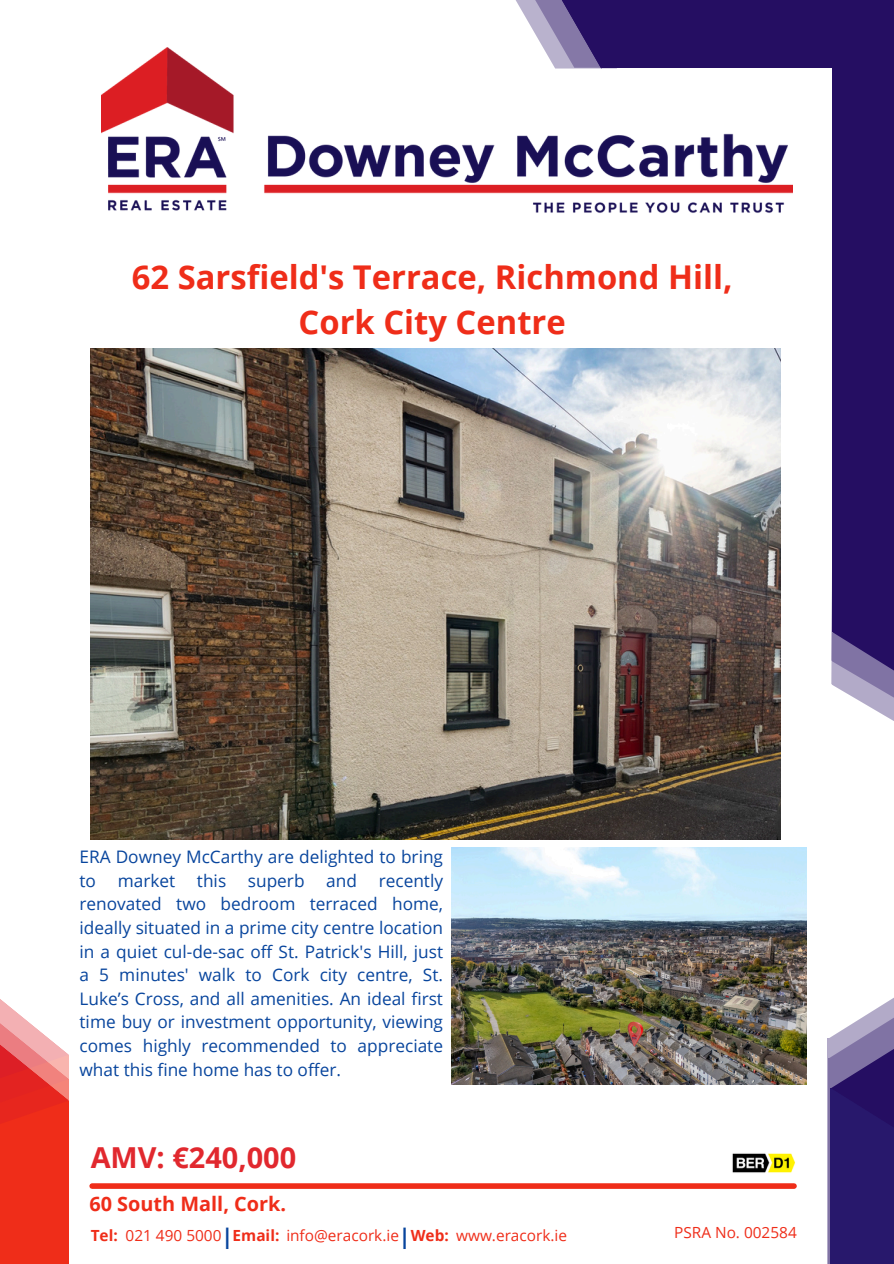
<style>
.page{position:relative;width:894px;height:1264px;background:#fff}
.page>*{position:absolute;margin:0;border:0;box-sizing:border-box;transform-origin:0 0}
.t1{font:700 32.7px/45px "Open Sans";color:#ef2d19;text-align:center}
.t2{font:700 28.8px "Open Sans";color:#e1282e}
.t3{font:700 21.3px "Open Sans";color:#08459d}
.t4{font:700 19.8px "Open Sans";color:#ef2d19}
.t5{font:17.25px/23.7px "Open Sans";color:#08459d}
.t6{font:15.3px "Open Sans";color:#ef2d19}
.t7{font:700 15.3px "Open Sans";color:#ef2d19}
</style>
<div class="page">
<svg style="left:515px;top:0;width:13px;height:21px"></svg>
<svg style="left:528px;top:0;width:27px;height:48px"></svg>
<div style="left:602px;top:0;width:291px;height:68px;background:#250e62"></div>
<svg style="left:831px;top:585px;width:62px;height:136px"></svg>
<div style="left:832px;top:0;width:61px;height:631px;background:#250e62"></div>
<svg style="left:832px;top:631px;width:61px;height:60px;background:#6c5d95"></svg>
<div style="left:92px;top:1183px;width:701px;height:5px;background:#ef2d19"></div>
<svg style="left:555px;top:0;width:47px;height:48px;background:#4f3d80"></svg>
<div style="left:0;top:1054px;width:68px;height:209px;background:#ef2d19"></div>
<svg style="left:0;top:999px;width:69px;height:155px"></svg>
<div style="left:826px;top:1038px;width:67px;height:225px;background:#b2aac8"></div>
<div style="left:828px;top:1058px;width:65px;height:205px;background:#28186c"></div>
<svg style="left:828px;top:998px;width:65px;height:142px"></svg>
<img style="left:101px;top:48px;width:691px;height:165px">
<img style="left:451px;top:847px;width:355px;height:237px">
<img style="left:91px;top:348px;width:689px;height:491px">
<img style="left:732px;top:1153px;width:63px;height:20px">
<h2 class="t1" style="left:132px;top:253px;width:602px">62 Sarsfield's Terrace, Richmond Hill,<br>Cork City Centre</h2>
<h3 class="t5" style="left:79px;top:844px;width:365px">ERA Downey McCarthy are delighted to bring to</h3>
<h3 class="t5" style="left:79px;top:868px;width:365px;text-align:justify;text-indent:299px">recently renovated two bedroom terraced home, ideally situated in a prime city centre location in a quiet cul-de-sac off St. Patrick's Hill, just a 5 minutes' walk to Cork city centre, St.<br>Luke’s Cross, and all amenities. An ideal first time buy or investment opportunity, viewing comes highly recommended to appreciate what this fine home has to offer.</h3>
<h3 class="t5" style="left:118px;top:868px;width:59px">market</h3>
<h3 class="t5" style="left:197px;top:868px;width:31px">this</h3>
<h3 class="t5" style="left:248px;top:868px;width:58px">superb</h3>
<h3 class="t5" style="left:326px;top:868px;width:32px">and</h3>
<p class="t2" style="left:91px;top:1137px;width:207px">AMV: €240,000</p>
<h1 class="t4" style="left:89px;top:1190px;width:198px">60 South Mall, Cork.</h1>
<p class="t7" style="left:91px;top:1224px;width:29px">Tel:</p>
<p class="t6" style="left:126px;top:1224px;width:97px">021 490 5000</p>
<p class="t3" style="left:221px;top:1220px;width:13px">|</p>
<p class="t7" style="left:232px;top:1224px;width:48px">Email:</p>
<p class="t6" style="left:286px;top:1224px;width:114px">info@eracork.ie</p>
<h4 class="t3" style="left:399px;top:1220px;width:13px">|</h4>
<p class="t7" style="left:410px;top:1224px;width:40px">Web:</p>
<p class="t6" style="left:456px;top:1224px;width:112px">www.eracork.ie</p>
<p class="t6" style="left:674px;top:1221px;width:124px">PSRA No. 002584</p>
</div>
